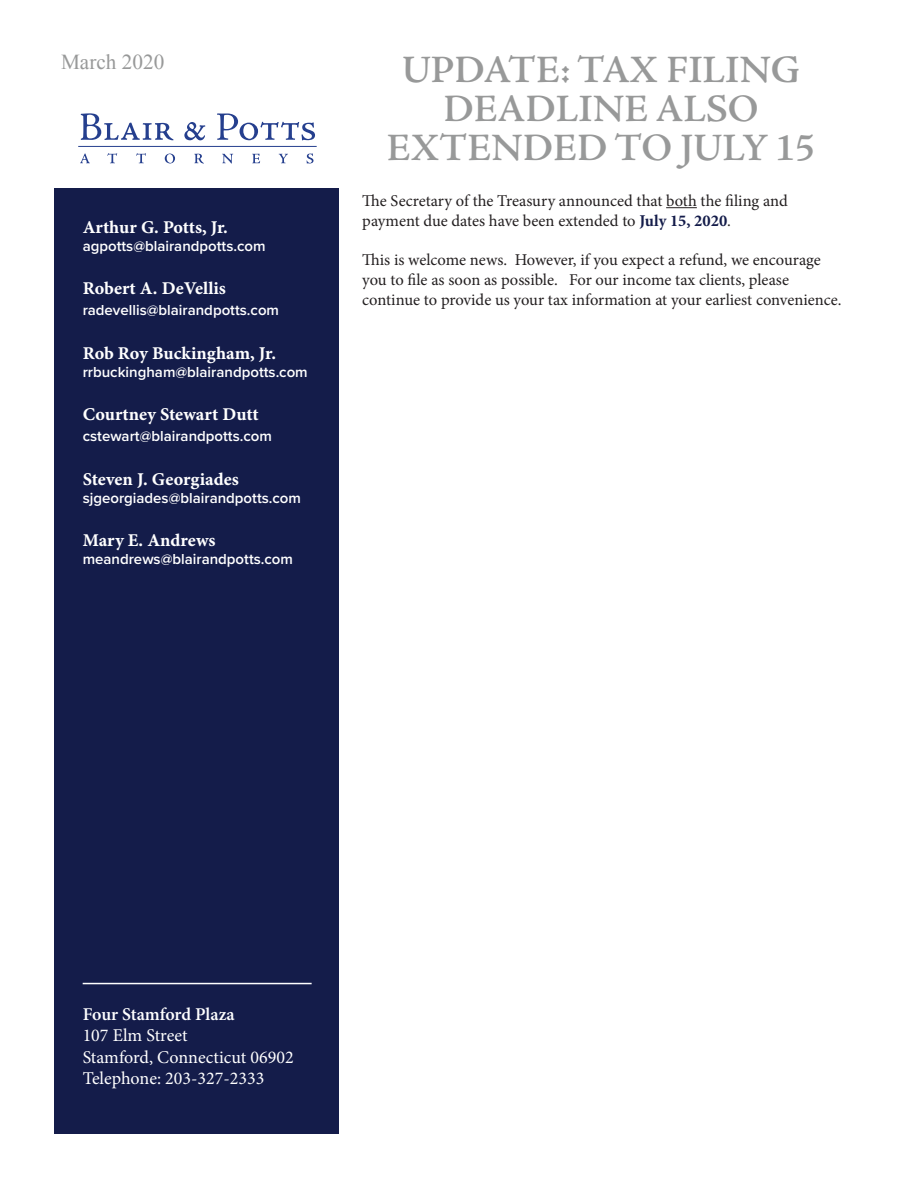
<style>
.page{position:relative;width:918px;height:1188px;background:#fff}
.page>*{position:absolute;margin:0;border:0;box-sizing:border-box;transform-origin:0 0}
.t1{font:600 39px/39px "Adobe Jenson Pro";color:#989999;text-align:center}
.t2{font:21.3px "Times New Roman";color:#989999}
.t3{font:18px "Minion Pro Bold Capt";color:#fff}
.t4{font:18px "Minion Pro";color:#fff}
.t5{font:600 18px "Minion Pro";letter-spacing:-.005em;color:#fff}
.t6{font:16.5px/19.8px "Minion Pro";color:#231f20}
.t7{font:600 15px "Proxima Nova";color:#fff}
.s1{font-weight:700;color:#141c4a}
</style>
<div class="page">
<div style="left:54px;top:189px;width:284px;height:945px;background:#141c4a"></div>
<svg style="left:81px;top:113px;width:92px;height:27px"></svg>
<svg style="left:184px;top:122px;width:21px;height:18px"></svg>
<svg style="left:217px;top:113px;width:98px;height:27px"></svg>
<hr style="left:78px;top:146px;width:239px;height:1px;background:#253f8e">
<svg style="left:80px;top:154px;width:10px;height:9px"></svg>
<svg style="left:107px;top:153px;width:10px;height:10px"></svg>
<svg style="left:136px;top:153px;width:10px;height:10px"></svg>
<svg style="left:165px;top:154px;width:10px;height:9px"></svg>
<svg style="left:194px;top:154px;width:10px;height:10px"></svg>
<svg style="left:222px;top:154px;width:11px;height:10px"></svg>
<svg style="left:252px;top:154px;width:8px;height:9px"></svg>
<svg style="left:279px;top:154px;width:9px;height:9px"></svg>
<svg style="left:307px;top:153px;width:6px;height:11px"></svg>
<hr style="left:666px;top:207px;width:31px;height:1px;background:#231f20">
<hr style="left:83px;top:983px;width:229px;height:1px;background:#fff">
<p class="t2" style="left:61px;top:47px;width:105px">March 2020</p>
<p class="t3" style="left:83px;top:214px;width:147px">Arthur G. Potts, Jr.</p>
<p class="t7" style="left:83px;top:234px;width:184px">agpotts@blairandpotts.com</p>
<p class="t3" style="left:83px;top:275px;width:145px">Robert A. DeVellis</p>
<p class="t7" style="left:83px;top:299px;width:198px">radevellis@blairandpotts.com</p>
<p class="t3" style="left:83px;top:340px;width:195px">Rob Roy Buckingham, Jr.</p>
<p class="t7" style="left:83px;top:360px;width:227px">rrbuckingham@blairandpotts.com</p>
<p class="t3" style="left:83px;top:401px;width:177px">Courtney Stewart Dutt</p>
<p class="t7" style="left:83px;top:425px;width:191px">cstewart@blairandpotts.com</p>
<p class="t3" style="left:83px;top:466px;width:158px">Steven J. Georgiades</p>
<p class="t7" style="left:83px;top:486px;width:220px">sjgeorgiades@blairandpotts.com</p>
<p class="t3" style="left:83px;top:527px;width:134px">Mary E. Andrews</p>
<p class="t7" style="left:83px;top:548px;width:212px">meandrews@blairandpotts.com</p>
<p class="t1" style="left:402px;top:51px;width:400px">UPDATE: TAX FILING<br>DEADLINE ALSO</p>
<p class="t1" style="left:387px;top:129px;width:430px">EXTENDED TO JULY 15</p>
<p class="t6" style="left:362px;top:191px;width:427px">The Secretary of the Treasury announced that both the filing and payment due dates have been extended to <span class="s1">July 15, 2020</span>.</p>
<p class="t6" style="left:362px;top:250px;width:481px">This is welcome news. However, if you expect a refund, we encourage you to file as soon as possible. For our income tax clients, please continue to provide us your tax information at your earliest convenience.</p>
<p class="t5" style="left:83px;top:1001px;width:154px">Four Stamford Plaza</p>
<p class="t4" style="left:83px;top:1023px;width:106px">107 Elm Street</p>
<p class="t4" style="left:83px;top:1045px;width:213px">Stamford, Connecticut 06902</p>
<p class="t4" style="left:83px;top:1067px;width:183px">Telephone: 203-327-2333</p>
</div>
